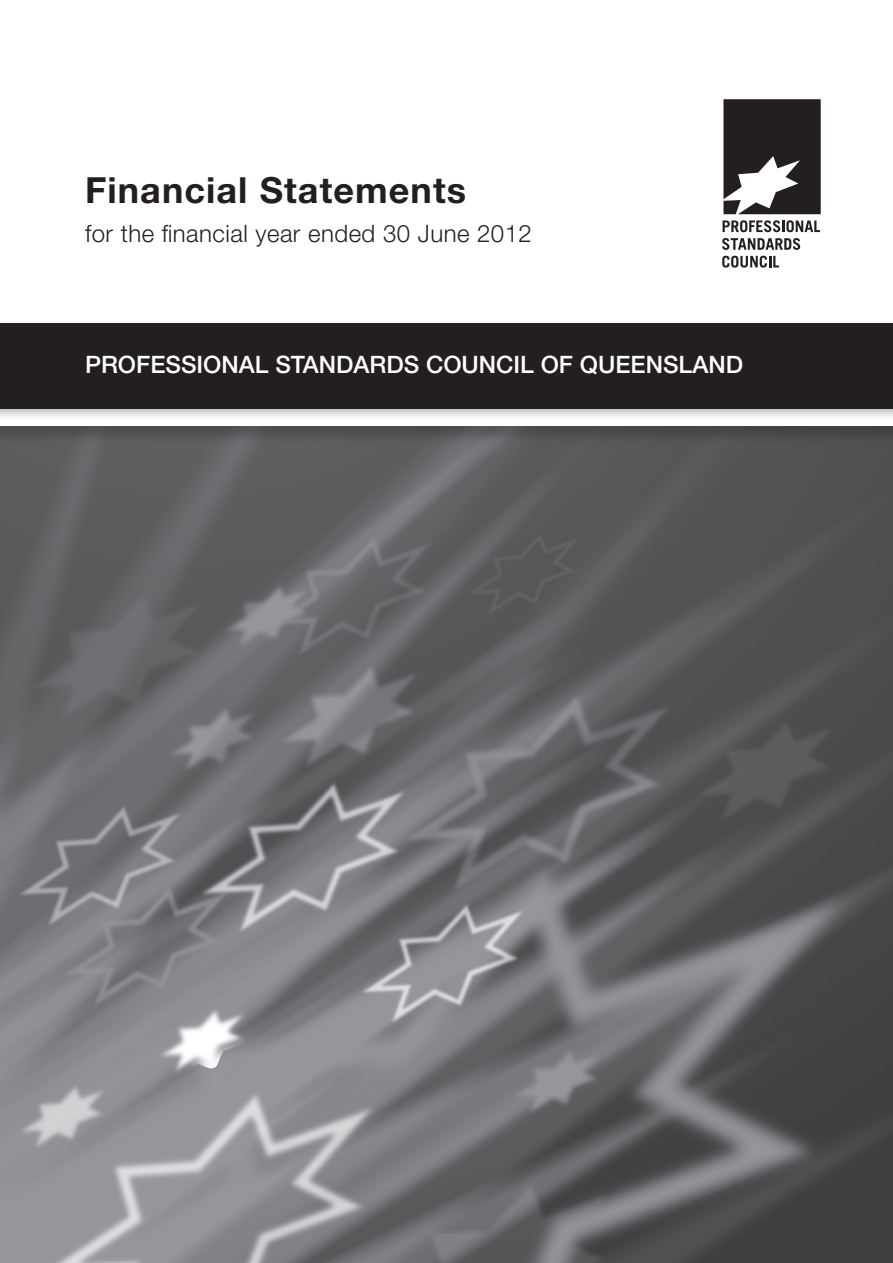
<style>
.page{position:relative;width:893px;height:1263px;background:#fff}
.page>*{position:absolute;margin:0;border:0;box-sizing:border-box;transform-origin:0 0}
.t1{font:700 36px "Helvetica Neue";letter-spacing:.03em;color:#231f20}
.t2{font:500 24px "Helvetica Neue";color:#fff}
.t3{font:300 24px "Helvetica Neue";letter-spacing:.02em;color:#231f20}
</style>
<div class="page">
<img style="left:0;top:444px;width:893px;height:819px">
<div style="left:0;top:321px;width:893px;height:123px;background:#231f20;opacity:.3"></div>
<div style="left:0;top:319px;width:893px;height:106px;background:#fff"></div>
<div style="left:0;top:319px;width:893px;height:102px;background:#231f20;opacity:.3"></div>
<div style="left:0;top:323px;width:893px;height:85px;background:#231f20"></div>
<svg style="left:723px;top:99px;width:98px;height:115px"></svg>
<svg style="left:723px;top:220px;width:97px;height:12px"></svg>
<svg style="left:722px;top:238px;width:78px;height:12px"></svg>
<svg style="left:722px;top:256px;width:57px;height:12px"></svg>
<p class="t1" style="left:85px;top:167px;width:383px">Financial Statements</p>
<p class="t3" style="left:85px;top:219px;width:448px">for the financial year ended 30 June 2012</p>
<p class="t2" style="left:85px;top:350px;width:659px">PROFESSIONAL STANDARDS COUNCIL OF QUEENSLAND</p>
</div>
